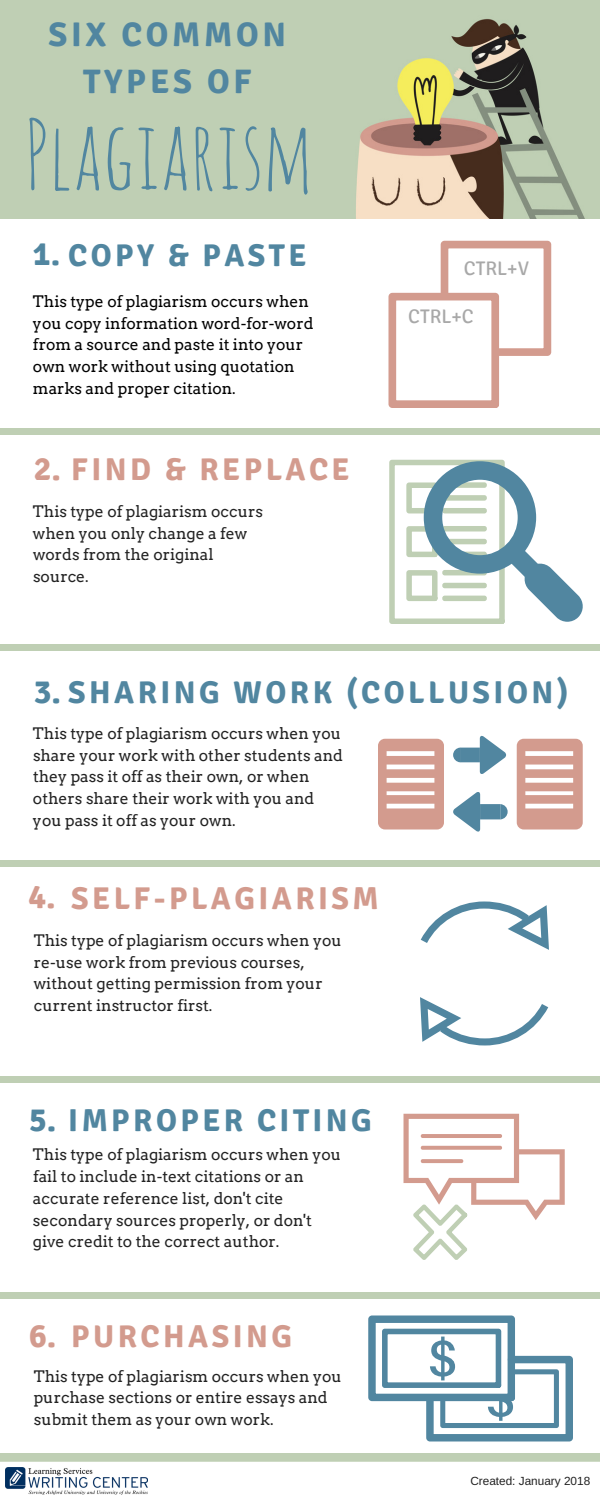
<style>
.page{position:relative;width:600px;height:1500px;background:#bfcfb4}
.page>*{position:absolute;margin:0;border:0;box-sizing:border-box;transform-origin:0 0}
.t1{font:94.3px "Amatic SC";color:#5186a0}
.t2{font:700 34px/47.2px "Signika";letter-spacing:.11em;color:#5186a0;text-align:center}
.t3{font:700 31.4px "Signika";letter-spacing:.11em;color:#5186a0}
.t4{font:700 31.4px "Signika";letter-spacing:.11em;color:#d39b8e}
.t5{font:19.6px "Signika";color:#a8a8a8}
.t6{font:15.7px/21.8px "Arvo";color:#222}
.t7{font:15.7px/21.8px "Arvo";color:#000}
.t8{font:11.8px "Arimo";color:#222}
.s1{font-size:33.4px}
</style>
<div class="page">
<div style="left:0;top:1299px;width:600px;height:201px;background:#fff"></div>
<div style="left:0;top:219px;width:600px;height:209px;background:#fff"></div>
<div style="left:0;top:651px;width:600px;height:209px;background:#fff"></div>
<div style="left:0;top:867px;width:600px;height:209px;background:#fff"></div>
<div style="left:0;top:1083px;width:600px;height:209px;background:#fff"></div>
<svg style="left:0;top:1453px;width:600px;height:9px;background:#c0d0b6"></svg>
<div style="left:0;top:435px;width:600px;height:209px;background:#fff"></div>
<img style="left:356px;top:19px;width:229px;height:199px">
<svg style="left:389px;top:241px;width:162px;height:167px"></svg>
<svg style="left:389px;top:460px;width:194px;height:164px"></svg>
<svg style="left:378px;top:739px;width:66px;height:91px"></svg>
<svg style="left:517px;top:739px;width:66px;height:91px"></svg>
<svg style="left:453px;top:736px;width:53px;height:37px"></svg>
<svg style="left:453px;top:793px;width:55px;height:39px"></svg>
<svg style="left:404px;top:1114px;width:161px;height:146px"></svg>
<svg style="left:421px;top:902px;width:128px;height:48px"></svg>
<svg style="left:420px;top:997px;width:128px;height:49px"></svg>
<svg style="left:368px;top:1316px;width:205px;height:126px"></svg>
<img style="left:6px;top:1467px;width:142px;height:28px">
<h1 class="t2" style="left:48px;top:11px;width:239px">SIX COMMON<br>TYPES OF</h1>
<p class="t1" style="left:25px;top:94px;width:289px">Plagiarism</p>
<p class="t3" style="left:33px;top:236px;width:275px"><span class="s1">1.</span> COPY &amp; PASTE</p>
<p class="t7" style="left:33px;top:290px;width:282px">This type of plagiarism occurs when you copy information word-for-word from a source and paste it into your own work without using quotation marks and proper citation.</p>
<p class="t4" style="left:34px;top:451px;width:317px"><span class="s1">2.</span> FIND &amp; REPLACE</p>
<p class="t6" style="left:33px;top:500px;width:231px">This type of plagiarism occurs when you only change a few words from the original source.</p>
<p class="t5" style="left:464px;top:257px;width:67px">CTRL+V</p>
<p class="t5" style="left:408px;top:305px;width:67px">CTRL+C</p>
<p class="t3" style="left:34px;top:674px;width:536px"><span class="s1">3.</span> SHARING WORK (COLLUSION)</p>
<p class="t6" style="left:33px;top:722px;width:311px">This type of plagiarism occurs when you share your work with other students and they pass it off as their own, or when others share their work with you and you pass it off as your own.</p>
<p class="t4" style="left:28px;top:880px;width:352px"><span class="s1">4.</span> SELF-PLAGIARISM</p>
<p class="t6" style="left:34px;top:929px;width:310px">This type of plagiarism occurs when you re-use work from previous courses, without getting permission from your current instructor first.</p>
<p class="t3" style="left:29px;top:1101px;width:344px"><span class="s1">5.</span> IMPROPER CITING</p>
<p class="t6" style="left:33px;top:1144px;width:310px">This type of plagiarism occurs when you fail to include in-text citations or an accurate reference list, don't cite secondary sources properly, or don't give credit to the correct author.</p>
<p class="t4" style="left:29px;top:1317px;width:264px"><span class="s1">6.</span> PURCHASING</p>
<p class="t6" style="left:34px;top:1365px;width:310px">This type of plagiarism occurs when you purchase sections or entire essays and submit them as your own work.</p>
<p class="t8" style="left:470px;top:1474px;width:121px">Created: January 2018</p>
</div>
